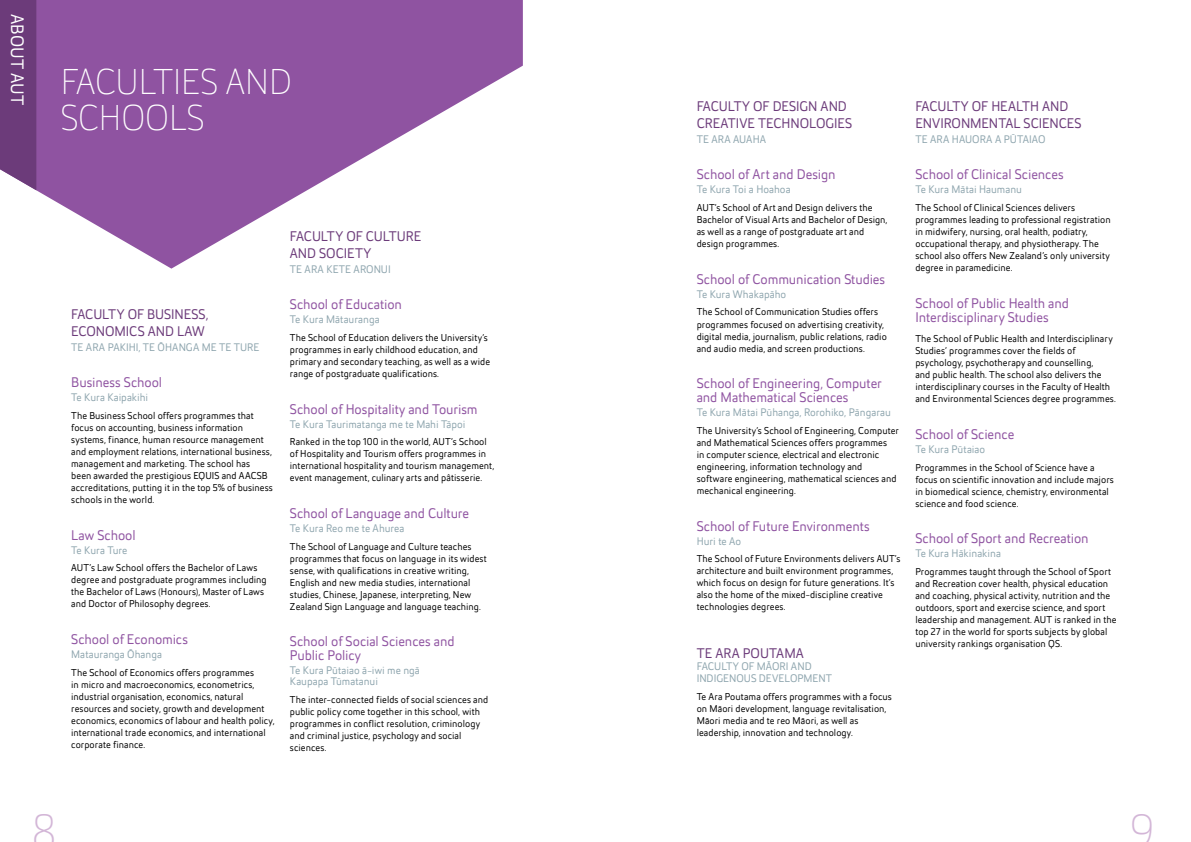
<style>
.page{position:relative;width:1191px;height:842px;background:#fff}
.page>*{position:absolute;margin:0;border:0;box-sizing:border-box;transform-origin:0 0}
.t1{font:100 48px "Helia Core";color:#d3b6d7}
.t2{font:100 36px/36px "Helia Core";color:#fff}
.t3{font:18px "Helia Core";color:#fff}
.t4{font:14px/14px "Helia Core";letter-spacing:-.005em;color:#8f53a1}
.t5{font:14px/16.8px "Helia Core";letter-spacing:-.005em;color:#6c3b7a}
.t6{font:11px/12px "Helia Core";color:#8ea5ae}
.t7{font:10px/12px "Helia Core";letter-spacing:.005em;color:#000}
</style>
<div class="page">
<svg style="left:36px;top:0;width:487px;height:269px;fill:#8f53a1"></svg>
<div style="left:0;top:0;width:36px;height:190px;background:#6c3b7a"></div>
<h3 class="t3" style="left:29px;top:14px;width:92px;rotate:90deg">ABOUT AUT</h3>
<h2 class="t2" style="left:61px;top:63px;width:232px">FACULTIES AND<br>SCHOOLS</h2>
<h3 class="t5" style="left:71px;top:306px;width:138px">FACULTY OF BUSINESS,<br>ECONOMICS AND LAW</h3>
<p class="t6" style="left:71px;top:341px;width:190px">TE ARA PAKIHI, TE ŌHANGA ME TE TURE</p>
<h3 class="t4" style="left:71px;top:375px;width:92px">Business School</h3>
<p class="t6" style="left:71px;top:391px;width:78px">Te Kura Kaipakihi</p>
<p class="t7" style="left:71px;top:409px;width:203px">The Business School offers programmes that focus on accounting, business information systems, finance, human resource management and employment relations, international business, management and marketing. The school has<br>been awarded the prestigious EQUIS and AACSB accreditations, putting it in the top 5% of business schools in the world.</p>
<h3 class="t4" style="left:71px;top:528px;width:66px">Law School</h3>
<p class="t6" style="left:71px;top:544px;width:58px">Te Kura Ture</p>
<p class="t7" style="left:71px;top:562px;width:197px">AUT’s Law School offers the Bachelor of Laws degree and postgraduate programmes including the Bachelor of Laws (Honours), Master of Laws and Doctor of Philosophy degrees.</p>
<h3 class="t4" style="left:71px;top:632px;width:118px">School of Economics</h3>
<p class="t6" style="left:71px;top:648px;width:92px">Matauranga Ōhanga</p>
<p class="t7" style="left:71px;top:666px;width:205px">The School of Economics offers programmes<br>in micro and macroeconomics, econometrics, industrial organisation, economics, natural resources and society, growth and development economics, economics of labour and health policy, international trade economics, and international corporate finance.</p>
<h3 class="t5" style="left:290px;top:228px;width:133px">FACULTY OF CULTURE<br>AND SOCIETY</h3>
<p class="t6" style="left:290px;top:263px;width:102px">TE ARA KETE ARONUI</p>
<h3 class="t4" style="left:290px;top:297px;width:114px">School of Education</h3>
<p class="t6" style="left:290px;top:313px;width:91px">Te Kura Mātauranga</p>
<p class="t7" style="left:290px;top:331px;width:202px">The School of Education delivers the University’s programmes in early childhood education, and primary and secondary teaching, as well as a wide range of postgraduate qualifications.</p>
<h3 class="t4" style="left:290px;top:402px;width:189px">School of Hospitality and Tourism</h3>
<p class="t6" style="left:290px;top:418px;width:177px">Te Kura Taurimatanga me te Mahi Tāpoi</p>
<p class="t7" style="left:290px;top:436px;width:206px">Ranked in the top 100 in the world, AUT’s School of Hospitality and Tourism offers programmes in international hospitality and tourism management, event management, culinary arts and pâtisserie.</p>
<h3 class="t4" style="left:290px;top:506px;width:181px">School of Language and Culture</h3>
<p class="t6" style="left:290px;top:522px;width:116px">Te Kura Reo me te Ahurea</p>
<p class="t7" style="left:290px;top:540px;width:198px">The School of Language and Culture teaches programmes that focus on language in its widest sense, with qualifications in creative writing, English and new media studies, international studies, Chinese, Japanese, interpreting, New Zealand Sign Language and language teaching.</p>
<h3 class="t4" style="left:290px;top:634px;width:166px">School of Social Sciences and<br>Public Policy</h3>
<p class="t6" style="left:290px;top:665px;width:131px;line-height:11px">Te Kura Pūtaiao ā-iwi me ngā<br>Kaupapa Tūmatanui</p>
<p class="t7" style="left:290px;top:693px;width:200px">The inter-connected fields of social sciences and public policy come together in this school, with programmes in conflict resolution, criminology and criminal justice, psychology and social sciences.</p>
<h3 class="t5" style="left:696px;top:98px;width:157px">FACULTY OF DESIGN AND<br>CREATIVE TECHNOLOGIES</h3>
<p class="t6" style="left:696px;top:133px;width:71px">TE ARA AUAHA</p>
<h3 class="t4" style="left:696px;top:167px;width:140px">School of Art and Design</h3>
<p class="t6" style="left:696px;top:184px;width:95px">Te Kura Toi a Hoahoa</p>
<p class="t7" style="left:696px;top:202px;width:192px">AUT’s School of Art and Design delivers the Bachelor of Visual Arts and Bachelor of Design, as well as a range of postgraduate art and design programmes.</p>
<h3 class="t4" style="left:696px;top:272px;width:190px">School of Communication Studies</h3>
<p class="t6" style="left:696px;top:288px;width:91px">Te Kura Whakapāho</p>
<p class="t7" style="left:696px;top:306px;width:192px">The School of Communication Studies offers programmes focused on advertising creativity, digital media, journalism, public relations, radio and audio media, and screen productions.</p>
<h3 class="t4" style="left:696px;top:376px;width:187px">School of Engineering, Computer and Mathematical Sciences</h3>
<p class="t6" style="left:696px;top:406px;width:196px">Te Kura Mātai Pūhanga, Rorohiko, Pāngarau</p>
<p class="t7" style="left:696px;top:424px;width:204px">The University’s School of Engineering, Computer and Mathematical Sciences offers programmes<br>in computer science, electrical and electronic engineering, information technology and software engineering, mathematical sciences and mechanical engineering.</p>
<h3 class="t4" style="left:696px;top:518px;width:175px">School of Future Environments</h3>
<p class="t6" style="left:696px;top:535px;width:46px">Huri te Ao</p>
<p class="t7" style="left:696px;top:553px;width:205px">The School of Future Environments delivers AUT’s architecture and built environment programmes, which focus on design for future generations. It’s also the home of the mixed-discipline creative technologies degrees.</p>
<h3 class="t5" style="left:696px;top:645px;width:109px">TE ARA POUTAMA</h3>
<p class="t6" style="left:696px;top:660px;width:137px">FACULTY OF MĀORI AND<br>INDIGENOUS DEVELOPMENT</p>
<p class="t7" style="left:696px;top:690px;width:197px">Te Ara Poutama offers programmes with a focus on Māori development, language revitalisation, Māori media and te reo Māori, as well as leadership, innovation and technology.</p>
<h3 class="t5" style="left:915px;top:98px;width:168px">FACULTY OF HEALTH AND<br>ENVIRONMENTAL SCIENCES</h3>
<p class="t6" style="left:915px;top:133px;width:132px">TE ARA HAUORA A PŪTAIAO</p>
<h3 class="t4" style="left:915px;top:167px;width:150px">School of Clinical Sciences</h3>
<p class="t6" style="left:915px;top:184px;width:108px">Te Kura Mātai Haumanu</p>
<p class="t7" style="left:915px;top:202px;width:197px">The School of Clinical Sciences delivers programmes leading to professional registration in midwifery, nursing, oral health, podiatry, occupational therapy, and physiotherapy. The school also offers New Zealand’s only university degree in paramedicine.</p>
<h3 class="t4" style="left:915px;top:296px;width:155px">School of Public Health and<br>Interdisciplinary Studies</h3>
<p class="t7" style="left:915px;top:333px;width:202px">The School of Public Health and Interdisciplinary Studies’ programmes cover the fields of psychology, psychotherapy and counselling,<br>and public health. The school also delivers the interdisciplinary courses in the Faculty of Health and Environmental Sciences degree programmes.</p>
<h3 class="t4" style="left:915px;top:427px;width:100px">School of Science</h3>
<p class="t6" style="left:915px;top:443px;width:71px">Te Kura Pūtaiao</p>
<p class="t7" style="left:915px;top:461px;width:200px">Programmes in the School of Science have a focus on scientific innovation and include majors in biomedical science, chemistry, environmental science and food science.</p>
<h3 class="t4" style="left:915px;top:531px;width:175px">School of Sport and Recreation</h3>
<p class="t6" style="left:915px;top:547px;width:87px">Te Kura Hākinakina</p>
<p class="t7" style="left:915px;top:565px;width:202px">Programmes taught through the School of Sport and Recreation cover health, physical education and coaching, physical activity, nutrition and the outdoors, sport and exercise science, and sport leadership and management. AUT is ranked in the top 27 in the world for sports subjects by global university rankings organisation QS.</p>
<h1 class="t1" style="left:33px;top:802px;width:25px">8</h1>
<h1 class="t1" style="left:1130px;top:802px;width:27px">9</h1>
</div>
